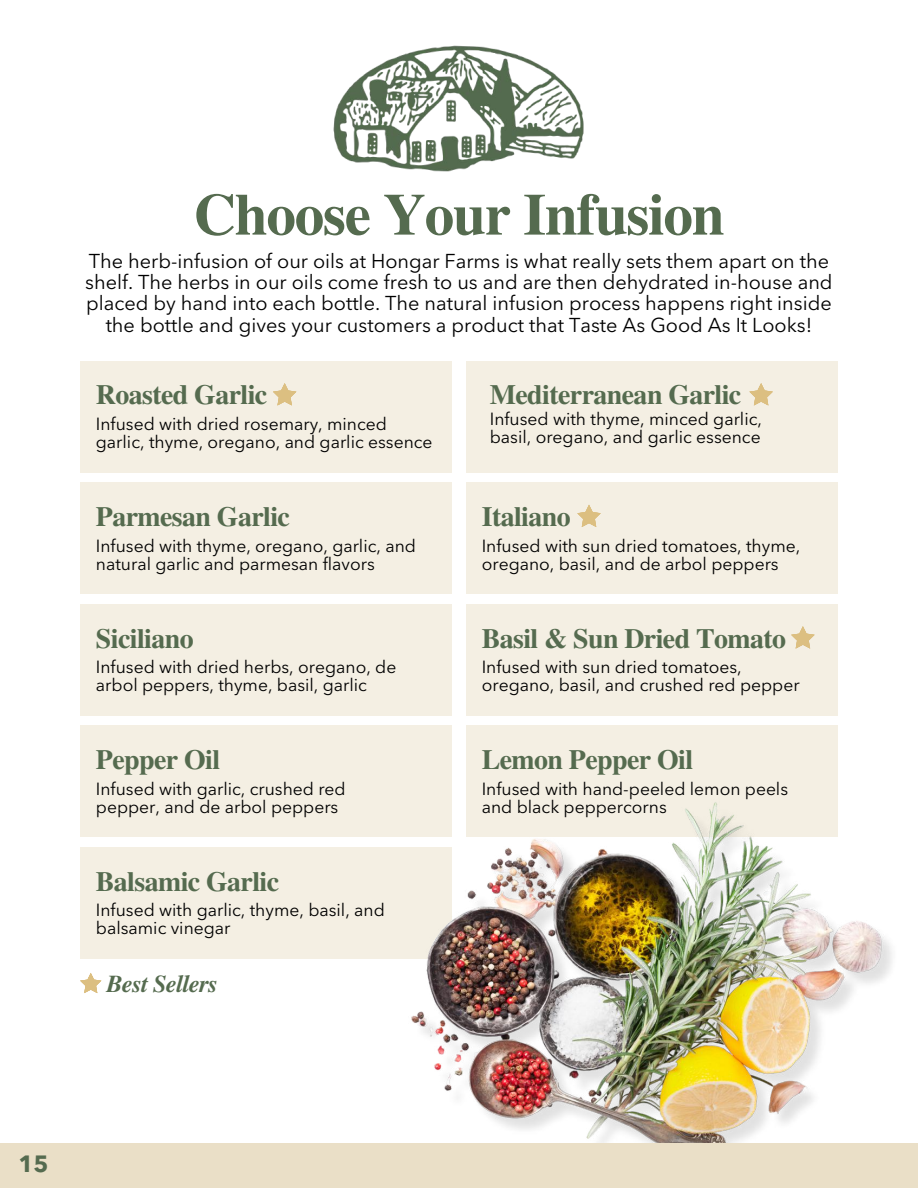
<style>
.page{position:relative;width:918px;height:1188px;background:#fff}
.page>*{position:absolute;margin:0;border:0;box-sizing:border-box;transform-origin:0 0}
.t1{font:700 58.95px "Te X Gyre Termes";letter-spacing:-.02em;color:#556b4f}
.t2{font:700 27.9px "Te X Gyre Termes";letter-spacing:-.02em;color:#556b4f}
.t3{font:italic 700 24.3px "Te X Gyre Termes";letter-spacing:-.02em;color:#556b4f}
.t4{font:700 23.25px "Avenir Next LT Pro";color:#556b4f}
.t5{font:19.95px/21.3px "Avenir Next LT Pro";color:#000;text-align:center}
.t6{font:17.55px/18px "Avenir Next LT Pro";color:#000}
</style>
<div class="page">
<div style="left:466px;top:726px;width:372px;height:111px;background:#f4efe3"></div>
<div style="left:80px;top:847px;width:372px;height:112px;background:#f4efe3"></div>
<img style="left:411px;top:802px;width:481px;height:341px">
<div style="left:0;top:1143px;width:918px;height:45px;background:#eadfc7"></div>
<img style="left:333px;top:45px;width:251px;height:127px">
<div style="left:80px;top:361px;width:372px;height:111px;background:#f4efe3"></div>
<svg style="left:273px;top:383px;width:23px;height:22px"></svg>
<div style="left:466px;top:361px;width:372px;height:111px;background:#f4efe3"></div>
<svg style="left:749px;top:383px;width:24px;height:22px"></svg>
<div style="left:80px;top:483px;width:372px;height:111px;background:#f4efe3"></div>
<div style="left:466px;top:483px;width:372px;height:111px;background:#f4efe3"></div>
<svg style="left:577px;top:505px;width:24px;height:22px"></svg>
<div style="left:80px;top:604px;width:372px;height:112px;background:#f4efe3"></div>
<div style="left:466px;top:604px;width:372px;height:112px;background:#f4efe3"></div>
<svg style="left:791px;top:626px;width:24px;height:23px"></svg>
<div style="left:80px;top:726px;width:372px;height:111px;background:#f4efe3"></div>
<svg style="left:80px;top:973px;width:21px;height:20px"></svg>
<h1 class="t1" style="left:193px;top:169px;width:533px">Choose Your Infusion</h1>
<p class="t5" style="left:85px;top:252px;width:749px">The herb-infusion of our oils at Hongar Farms is what really sets them apart on the shelf. The herbs in our oils come fresh to us and are then dehydrated in-house and placed by hand into each bottle. The natural infusion process happens right inside the bottle and gives your customers a product that Taste As Good As It Looks!</p>
<h2 class="t2" style="left:96px;top:373px;width:173px">Roasted Garlic</h2>
<p class="t6" style="left:96px;top:417px;width:338px">Infused with dried rosemary, minced garlic, thyme, oregano, and garlic essence</p>
<p class="t6" style="left:490px;top:412px;width:274px">Infused with thyme, minced garlic, basil, oregano, and garlic essence</p>
<h2 class="t2" style="left:490px;top:373px;width:253px">Mediterranean Garlic</h2>
<h2 class="t2" style="left:96px;top:495px;width:196px">Parmesan Garlic</h2>
<p class="t6" style="left:96px;top:538px;width:322px">Infused with thyme, oregano, garlic, and natural garlic and parmesan flavors</p>
<h2 class="t2" style="left:96px;top:616px;width:99px">Siciliano</h2>
<p class="t6" style="left:96px;top:660px;width:302px">Infused with dried herbs, oregano, de arbol peppers, thyme, basil, garlic</p>
<h2 class="t2" style="left:96px;top:738px;width:126px">Pepper Oil</h2>
<p class="t6" style="left:96px;top:781px;width:251px">Infused with garlic, crushed red pepper, and de arbol peppers</p>
<h2 class="t2" style="left:96px;top:859px;width:185px">Balsamic Garlic</h2>
<p class="t6" style="left:96px;top:903px;width:290px">Infused with garlic, thyme, basil, and balsamic vinegar</p>
<h3 class="t3" style="left:106px;top:966px;width:113px">Best Sellers</h3>
<h2 class="t2" style="left:482px;top:495px;width:90px">Italiano</h2>
<p class="t6" style="left:482px;top:538px;width:320px">Infused with sun dried tomatoes, thyme, oregano, basil, and de arbol peppers</p>
<h2 class="t2" style="left:482px;top:616px;width:306px">Basil &amp; Sun Dried Tomato</h2>
<p class="t6" style="left:482px;top:660px;width:319px">Infused with sun dried tomatoes, oregano, basil, and crushed red pepper</p>
<h2 class="t2" style="left:482px;top:738px;width:213px">Lemon Pepper Oil</h2>
<p class="t6" style="left:482px;top:781px;width:308px">Infused with hand-peeled lemon peels and black peppercorns</p>
<h3 class="t4" style="left:19px;top:1154px;width:32px">15</h3>
</div>
